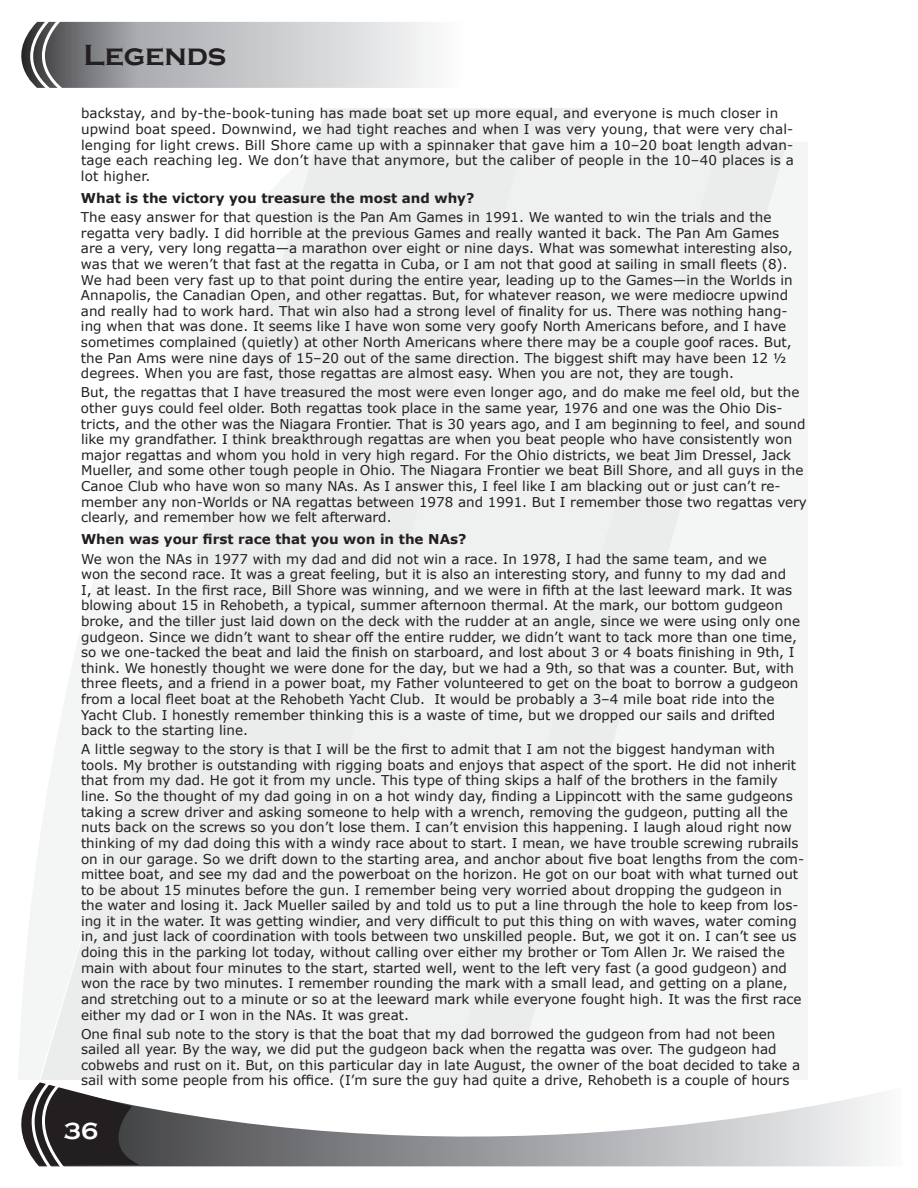
<style>
.page{position:relative;width:918px;height:1188px;background:#fff}
.page>*{position:absolute;margin:0;border:0;box-sizing:border-box;transform-origin:0 0}
.t1{font:700 30px "Copperplate Gothic";color:#231f20}
.t2{font:700 24px "Copperplate Gothic";color:#fff}
.t3{font:13.5px/15.6px "Verdana";color:#231f20}
.t4{font:700 13.5px "Verdana";color:#231f20}
</style>
<div class="page">
<div style="left:787px;top:142px;width:21px;height:938px;background:#f4f5f5"></div>
<div style="left:316px;top:108px;width:271px;height:33px;background:#ebecec"></div>
<div style="left:313px;top:141px;width:473px;height:939px;background:#ebecec"></div>
<svg style="left:18px;top:152px;width:296px;height:928px"></svg>
<div style="left:450px;top:142px;width:337px;height:938px;background:#eff0f0"></div>
<svg style="left:139px;top:1093px;width:738px;height:74px"></svg>
<svg style="left:21px;top:1082px;width:118px;height:85px"></svg>
<svg style="left:21px;top:21px;width:409px;height:67px;background:#b9babc"></svg>
<h1 class="t1" style="left:83px;top:39px;width:144px">Legends</h1>
<p class="t3" style="left:81px;top:105px;width:715px">backstay, and by-the-book-tuning has made boat set up more equal, and everyone is much closer in upwind boat speed. Downwind, we had tight reaches and when I was very young, that were very chal&shy;lenging for light crews. Bill Shore came up with a spinnaker that gave him a 10–20 boat length advan&shy;tage each reaching leg. We don’t have that anymore, but the caliber of people in the 10–40 places is a lot higher.</p>
<p class="t4" style="left:81px;top:190px;width:395px">What is the victory you treasure the most and why?</p>
<p class="t3" style="left:81px;top:209px;width:713px">The easy answer for that question is the Pan Am Games in 1991. We wanted to win the trials and the regatta very badly. I did horrible at the previous Games and really wanted it back. The Pan Am Games are a very, very long regatta—a marathon over eight or nine days. What was somewhat interesting also, was that we weren’t that fast at the regatta in Cuba, or I am not that good at sailing in small fleets (8).<br>We had been very fast up to that point during the entire year, leading up to the Games—in the Worlds in Annapolis, the Canadian Open, and other regattas. But, for whatever reason, we were mediocre upwind and really had to work hard. That win also had a strong level of finality for us. There was nothing hang&shy;ing when that was done. It seems like I have won some very goofy North Americans before, and I have sometimes complained (quietly) at other North Americans where there may be a couple goof races. But, the Pan Ams were nine days of 15–20 out of the same direction. The biggest shift may have been 12 ½ degrees. When you are fast, those regattas are almost easy. When you are not, they are tough.</p>
<p class="t3" style="left:81px;top:384px;width:727px">But, the regattas that I have treasured the most were even longer ago, and do make me feel old, but the other guys could feel older. Both regattas took place in the same year, 1976 and one was the Ohio Dis&shy;tricts, and the other was the Niagara Frontier. That is 30 years ago, and I am beginning to feel, and sound like my grandfather. I think breakthrough regattas are when you beat people who have consistently won major regattas and whom you hold in very high regard. For the Ohio districts, we beat Jim Dressel, Jack Mueller, and some other tough people in Ohio. The Niagara Frontier we beat Bill Shore, and all guys in the Canoe Club who have won so many NAs. As I answer this, I feel like I am blacking out or just can’t re&shy;member any non-Worlds or NA regattas between 1978 and 1991. But I remember those two regattas very clearly, and remember how we felt afterward.</p>
<p class="t4" style="left:81px;top:531px;width:387px">When was your first race that you won in the NAs?</p>
<p class="t3" style="left:81px;top:550px;width:721px">We won the NAs in 1977 with my dad and did not win a race. In 1978, I had the same team, and we<br>won the second race. It was a great feeling, but it is also an interesting story, and funny to my dad and<br>I, at least. In the first race, Bill Shore was winning, and we were in fifth at the last leeward mark. It was blowing about 15 in Rehobeth, a typical, summer afternoon thermal. At the mark, our bottom gudgeon broke, and the tiller just laid down on the deck with the rudder at an angle, since we were using only one gudgeon. Since we didn’t want to shear off the entire rudder, we didn’t want to tack more than one time, so we one-tacked the beat and laid the finish on starboard, and lost about 3 or 4 boats finishing in 9th, I think. We honestly thought we were done for the day, but we had a 9th, so that was a counter. But, with three fleets, and a friend in a power boat, my Father volunteered to get on the boat to borrow a gudgeon from a local fleet boat at the Rehobeth Yacht Club. It would be probably a 3–4 mile boat ride into the Yacht Club. I honestly remember thinking this is a waste of time, but we dropped our sails and drifted back to the starting line.</p>
<p class="t3" style="left:81px;top:741px;width:725px">A little segway to the story is that I will be the first to admit that I am not the biggest handyman with tools. My brother is outstanding with rigging boats and enjoys that aspect of the sport. He did not inherit that from my dad. He got it from my uncle. This type of thing skips a half of the brothers in the family line. So the thought of my dad going in on a hot windy day, finding a Lippincott with the same gudgeons taking a screw driver and asking someone to help with a wrench, removing the gudgeon, putting all the nuts back on the screws so you don’t lose them. I can’t envision this happening. I laugh aloud right now thinking of my dad doing this with a windy race about to start. I mean, we have trouble screwing rubrails on in our garage. So we drift down to the starting area, and anchor about five boat lengths from the com&shy;mittee boat, and see my dad and the powerboat on the horizon. He got on our boat with what turned out to be about 15 minutes before the gun. I remember being very worried about dropping the gudgeon in the water and losing it. Jack Mueller sailed by and told us to put a line through the hole to keep from los&shy;ing it in the water. It was getting windier, and very difficult to put this thing on with waves, water coming in, and just lack of coordination with tools between two unskilled people. But, we got it on. I can’t see us doing this in the parking lot today, without calling over either my brother or Tom Allen Jr. We raised the main with about four minutes to the start, started well, went to the left very fast (a good gudgeon) and won the race by two minutes. I remember rounding the mark with a small lead, and getting on a plane, and stretching out to a minute or so at the leeward mark while everyone fought high. It was the first race either my dad or I won in the NAs. It was great.</p>
<p class="t3" style="left:81px;top:1025px;width:721px">One final sub note to the story is that the boat that my dad borrowed the gudgeon from had not been sailed all year. By the way, we did put the gudgeon back when the regatta was over. The gudgeon had cobwebs and rust on it. But, on this particular day in late August, the owner of the boat decided to take a sail with some people from his office. (I’m sure the guy had quite a drive, Rehobeth is a couple of hours</p>
<h2 class="t2" style="left:64px;top:1120px;width:44px">363636</h2>
</div>
